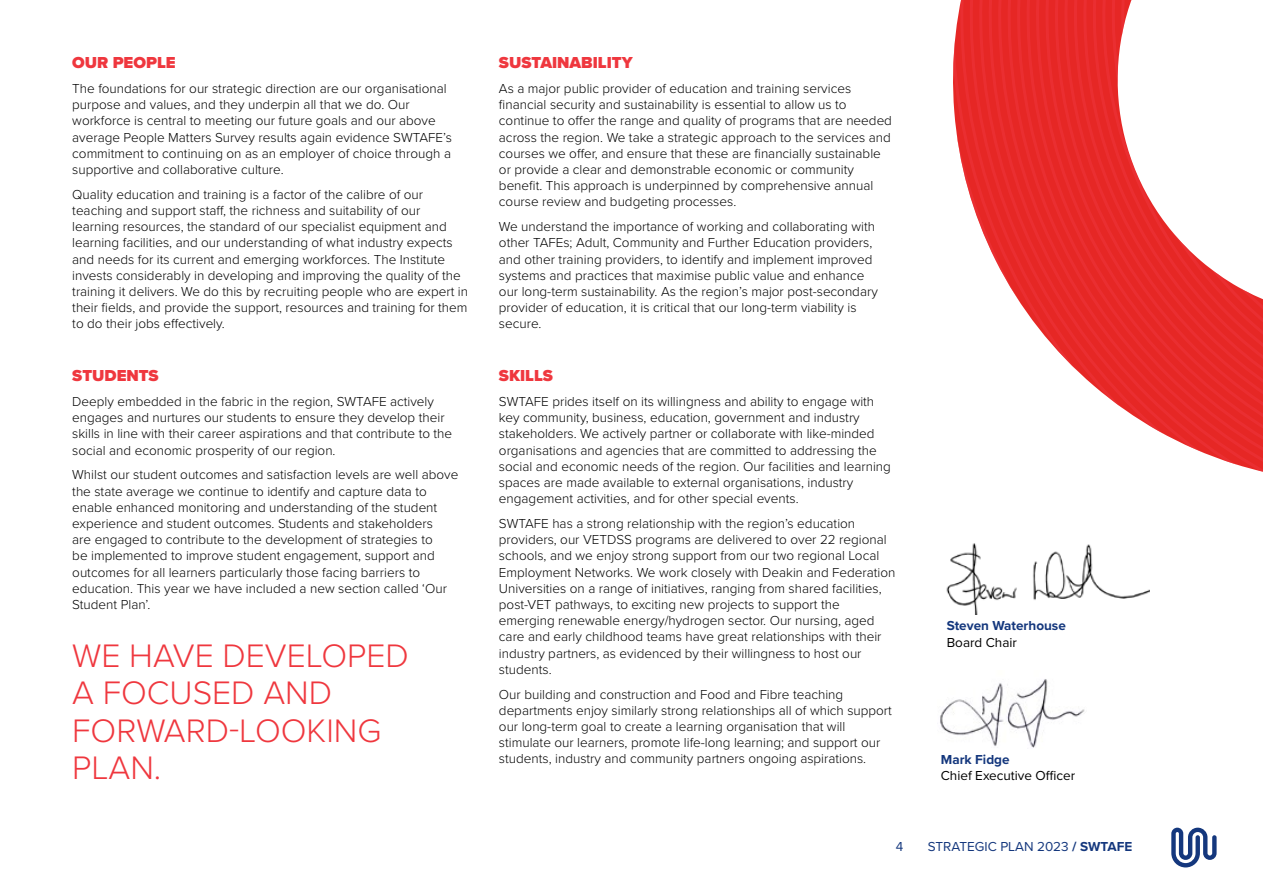
<style>
.page{position:relative;width:1263px;height:893px;background:#fff}
.page>*{position:absolute;margin:0;border:0;box-sizing:border-box;transform-origin:0 0}
.t1{font:300 33.75px/37.5px "Proxima Nova";color:#ef373e}
.t2{font:900 16.5px "Proxima Nova";color:#ef373e}
.t3{font:300 13.5px/16.2px "Proxima Nova";color:#000}
.t4{font:13.5px "Proxima Nova";color:#000}
.t5{font:13.5px "Proxima Nova";color:#14377d}
.t6{font:700 13.5px "Proxima Nova";color:#14377d}
.s1{font-weight:700}
</style>
<div class="page">
<svg style="left:1171px;top:828px;width:45px;height:39px"></svg>
<img style="left:946px;top:543px;width:203px;height:71px">
<img style="left:940px;top:679px;width:145px;height:69px">
<svg style="left:953px;top:0;width:310px;height:472px"></svg>
<p class="t2" style="left:72px;top:51px;width:105px">OUR PEOPLE</p>
<p class="t3" style="left:72px;top:80px;width:381px">The foundations for our strategic direction are our organisational purpose and values, and they underpin all that we do. Our workforce is central to meeting our future goals and our above average People Matters Survey results again evidence SWTAFE’s commitment to continuing on as an employer of choice through a supportive and collaborative culture.</p>
<p class="t3" style="left:72px;top:185px;width:397px">Quality education and training is a factor of the calibre of our teaching and support staff, the richness and suitability of our learning resources, the standard of our specialist equipment and learning facilities, and our understanding of what industry expects and needs for its current and emerging workforces. The Institute invests considerably in developing and improving the quality of the training it delivers. We do this by recruiting people who are expert in their fields, and provide the support, resources and training for them to do their jobs effectively.</p>
<p class="t2" style="left:72px;top:364px;width:88px">STUDENTS</p>
<p class="t3" style="left:72px;top:393px;width:381px">Deeply embedded in the fabric in the region, SWTAFE actively engages and nurtures our students to ensure they develop their skills in line with their career aspirations and that contribute to the social and economic prosperity of our region.</p>
<p class="t3" style="left:72px;top:466px;width:388px">Whilst our student outcomes and satisfaction levels are well above the state average we continue to identify and capture data to enable enhanced monitoring and understanding of the student experience and student outcomes. Students and stakeholders<br>are engaged to contribute to the development of strategies to<br>be implemented to improve student engagement, support and outcomes for all learners particularly those facing barriers to education. This year we have included a new section called ‘Our Student Plan’.</p>
<h1 class="t1" style="left:72px;top:635px;width:338px">WE HAVE DEVELOPED<br>A FOCUSED AND<br>FORWARD-LOOKING<br>PLAN.</h1>
<p class="t2" style="left:499px;top:51px;width:135px">SUSTAINABILITY</p>
<p class="t3" style="left:499px;top:80px;width:395px">As a major public provider of education and training services financial security and sustainability is essential to allow us to continue to offer the range and quality of programs that are needed across the region. We take a strategic approach to the services and courses we offer, and ensure that these are financially sustainable or provide a clear and demonstrable economic or community benefit. This approach is underpinned by comprehensive annual course review and budgeting processes.</p>
<p class="t3" style="left:499px;top:218px;width:380px">We understand the importance of working and collaborating with other TAFEs; Adult, Community and Further Education providers, and other training providers, to identify and implement improved systems and practices that maximise public value and enhance our long-term sustainability. As the region’s major post-secondary provider of education, it is critical that our long-term viability is secure.</p>
<p class="t2" style="left:499px;top:364px;width:56px">SKILLS</p>
<p class="t3" style="left:499px;top:393px;width:393px">SWTAFE prides itself on its willingness and ability to engage with key community, business, education, government and industry stakeholders. We actively partner or collaborate with like-minded organisations and agencies that are committed to addressing the social and economic needs of the region. Our facilities and learning spaces are made available to external organisations, industry engagement activities, and for other special events.</p>
<p class="t3" style="left:499px;top:515px;width:398px">SWTAFE has a strong relationship with the region’s education providers, our VETDSS programs are delivered to over 22 regional schools, and we enjoy strong support from our two regional Local Employment Networks. We work closely with Deakin and Federation Universities on a range of initiatives, ranging from shared facilities, post-VET pathways, to exciting new projects to support the emerging renewable energy/hydrogen sector. Our nursing, aged care and early childhood teams have great relationships with their industry partners, as evidenced by their willingness to host our students.</p>
<p class="t3" style="left:499px;top:685px;width:394px">Our building and construction and Food and Fibre teaching departments enjoy similarly strong relationships all of which support our long-term goal to create a learning organisation that will stimulate our learners, promote life-long learning; and support our students, industry and community partners ongoing aspirations.</p>
<p class="t6" style="left:947px;top:616px;width:121px">Steven Waterhouse</p>
<p class="t4" style="left:947px;top:632px;width:72px">Board Chair</p>
<p class="t6" style="left:941px;top:750px;width:70px">Mark Fidge</p>
<p class="t4" style="left:941px;top:766px;width:136px">Chief Executive Officer</p>
<p class="t5" style="left:896px;top:837px;width:9px">4</p>
<p class="t5" style="left:928px;top:837px;width:206px">STRATEGIC PLAN 2023 <span class="s1">/ SWTAFE</span></p>
</div>
